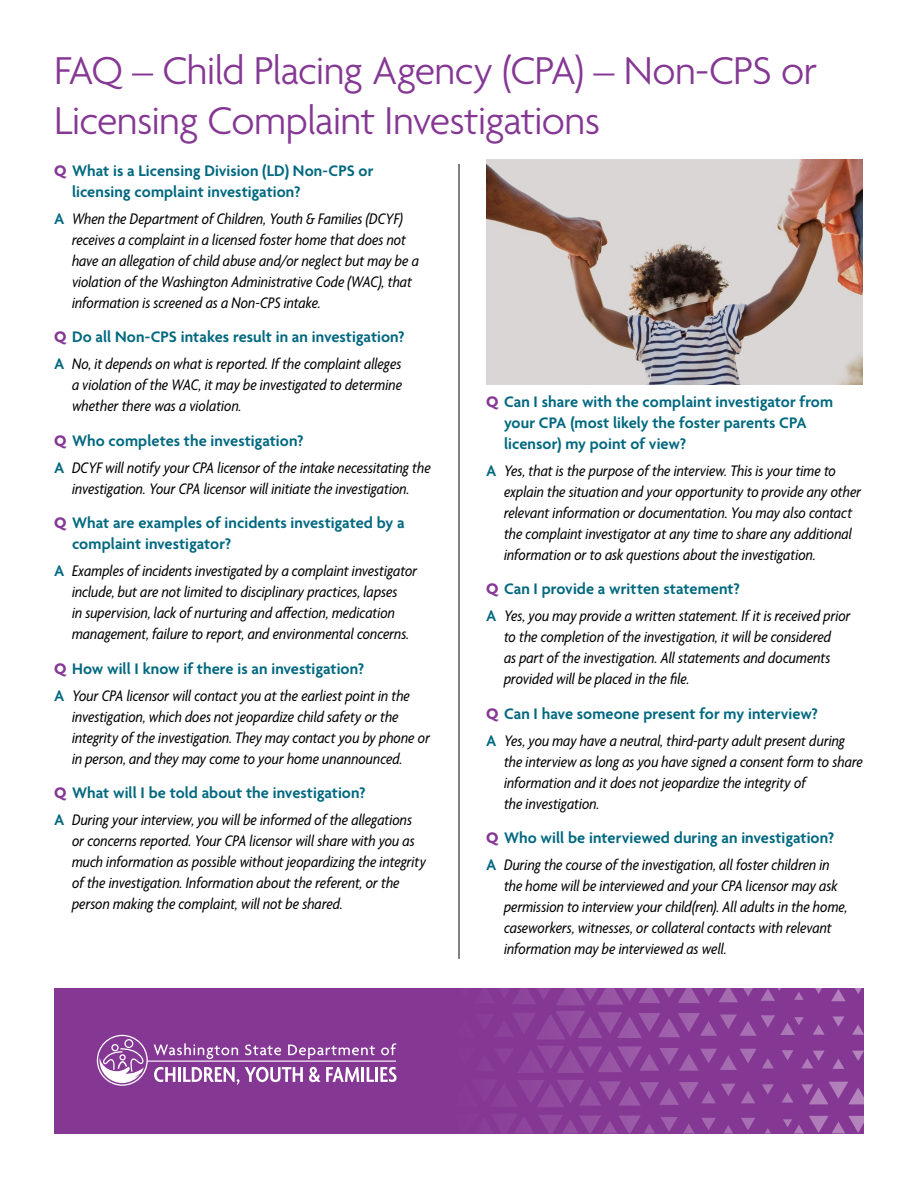
<style>
.page{position:relative;width:918px;height:1188px;background:#fff}
.page>*{position:absolute;margin:0;border:0;box-sizing:border-box;transform-origin:0 0}
.t1{font:300 42px/50.4px "Agenda";letter-spacing:-.02em;color:#853794}
.t2{font:italic condensed 16.5px/21px "Agenda";color:#000}
.t3{font:600 16.5px/21px "Agenda";letter-spacing:.005em;color:#00687f}
.s1{font-weight:700;color:#853794}
.s2{font-weight:600;font-style:normal;font-stretch:normal;color:#00687f}
.s3{font-weight:700;font-style:normal;font-stretch:normal;color:#853794}
</style>
<div class="page">
<div style="left:54px;top:988px;width:810px;height:145px;background:#853794"></div>
<svg style="left:661px;top:1117px;width:33px;height:16px"></svg>
<svg style="left:782px;top:1092px;width:12px;height:11px"></svg>
<svg style="left:782px;top:1050px;width:12px;height:10px"></svg>
<svg style="left:762px;top:1084px;width:12px;height:11px"></svg>
<svg style="left:765px;top:1128px;width:6px;height:5px"></svg>
<svg style="left:741px;top:1118px;width:14px;height:12px"></svg>
<svg style="left:724px;top:1125px;width:9px;height:8px"></svg>
<svg style="left:701px;top:1118px;width:15px;height:12px"></svg>
<svg style="left:507px;top:1046px;width:267px;height:27px"></svg>
<svg style="left:507px;top:988px;width:246px;height:17px"></svg>
<svg style="left:507px;top:1114px;width:148px;height:19px"></svg>
<svg style="left:507px;top:1080px;width:248px;height:27px"></svg>
<svg style="left:783px;top:1116px;width:81px;height:17px"></svg>
<svg style="left:801px;top:1082px;width:63px;height:22px"></svg>
<svg style="left:802px;top:1051px;width:22px;height:17px"></svg>
<svg style="left:852px;top:1024px;width:12px;height:11px"></svg>
<svg style="left:832px;top:1059px;width:12px;height:10px"></svg>
<svg style="left:832px;top:1016px;width:12px;height:11px"></svg>
<svg style="left:852px;top:1051px;width:12px;height:10px"></svg>
<svg style="left:813px;top:1024px;width:12px;height:11px"></svg>
<svg style="left:794px;top:992px;width:10px;height:8px"></svg>
<svg style="left:761px;top:988px;width:20px;height:13px"></svg>
<svg style="left:507px;top:1011px;width:297px;height:29px"></svg>
<svg style="left:815px;top:988px;width:7px;height:6px"></svg>
<svg style="left:831px;top:989px;width:15px;height:12px"></svg>
<svg style="left:855px;top:988px;width:7px;height:6px"></svg>
<svg style="left:154px;top:1067px;width:21px;height:15px"></svg>
<hr style="left:178px;top:1067px;width:3px;height:15px;background:#fff">
<svg style="left:183px;top:1067px;width:120px;height:18px"></svg>
<svg style="left:309px;top:1067px;width:50px;height:15px"></svg>
<hr style="left:361px;top:1067px;width:3px;height:15px;background:#fff">
<svg style="left:367px;top:1067px;width:7px;height:15px"></svg>
<hr style="left:375px;top:1067px;width:3px;height:15px;background:#fff">
<svg style="left:380px;top:1067px;width:17px;height:15px"></svg>
<hr style="left:147px;top:1061px;width:249px;height:1px;background:#fff">
<svg style="left:154px;top:1043px;width:84px;height:16px"></svg>
<svg style="left:245px;top:1044px;width:36px;height:11px"></svg>
<svg style="left:288px;top:1045px;width:87px;height:14px"></svg>
<svg style="left:381px;top:1043px;width:15px;height:12px"></svg>
<div style="left:97px;top:1035px;width:51px;height:51px;border:1px solid #fff;border-radius:50%"></div>
<div style="left:124px;top:1039px;width:9px;height:9px;border:1px solid #fff;border-radius:50%"></div>
<div style="left:111px;top:1044px;width:8px;height:7px;border:1px solid #fff;border-radius:50%"></div>
<svg style="left:100px;top:1047px;width:46px;height:36px"></svg>
<img style="left:486px;top:160px;width:376px;height:225px">
<hr style="left:459px;top:164px;width:1px;height:795px;background:#000">
<h1 class="t1" style="left:54px;top:48px;width:764px">FAQ – Child Placing Agency (CPA) – Non-CPS or<br>Licensing Complaint Investigations</h1>
<p class="t3" style="left:72px;top:161px;width:303px;text-indent:-18px"><span class="s1">Q</span> What is a Licensing Division (LD) Non-CPS or licensing complaint investigation?</p>
<p class="t2" style="left:72px;top:208px;width:348px;text-indent:-18px"><span class="s2">A</span> When the Department of Children, Youth &amp; Families (DCYF) receives a complaint in a licensed foster home that does not have an allegation of child abuse and/or neglect but may be a violation of the Washington Administrative Code (WAC), that information is screened as a Non-CPS intake.</p>
<p class="t2" style="left:54px;top:323px;width:352px;line-height:27px"><span class="s3">Q</span> <span class="s2">Do all Non-CPS intakes result in an investigation?<br>A</span> No, it depends on what is reported. If the complaint alleges</p>
<p class="t2" style="left:72px;top:374px;width:332px">a violation of the WAC, it may be investigated to determine whether there was a violation.</p>
<p class="t2" style="left:54px;top:427px;width:378px;line-height:27px"><span class="s3">Q</span> <span class="s2">Who completes the investigation?<br>A</span> DCYF will notify your CPA licensor of the intake necessitating the</p>
<p class="t2" style="left:54px;top:471px;width:357px;line-height:34.5px;text-align:right">investigation. Your CPA licensor will initiate the investigation.<br><span class="s3">Q</span> <span class="s2">What are examples of incidents investigated by a</span></p>
<p class="t2" style="left:54px;top:530px;width:365px;line-height:27px;text-indent:18px"><span class="s2">complaint investigator?<br>A</span> Examples of incidents investigated by a complaint investigator</p>
<p class="t2" style="left:72px;top:581px;width:339px">include, but are not limited to disciplinary practices, lapses in supervision, lack of nurturing and affection, medication management, failure to report, and environmental concerns.</p>
<p class="t2" style="left:54px;top:655px;width:358px;line-height:27px"><span class="s3">Q</span> <span class="s2">How will I know if there is an investigation?<br>A</span> Your CPA licensor will contact you at the earliest point in the</p>
<p class="t2" style="left:72px;top:706px;width:360px">investigation, which does not jeopardize child safety or the integrity of the investigation. They may contact you by phone or in person, and they may come to your home unannounced.</p>
<p class="t2" style="left:54px;top:779px;width:360px;line-height:27px"><span class="s3">Q</span> <span class="s2">What will I be told about the investigation?<br>A</span> During your interview, you will be informed of the allegations</p>
<p class="t2" style="left:72px;top:830px;width:356px">or concerns reported. Your CPA licensor will share with you as much information as possible without jeopardizing the integrity of the investigation. Information about the referent, or the person making the complaint, will not be shared.</p>
<p class="t3" style="left:504px;top:392px;width:331px;text-indent:-18px"><span class="s1">Q</span> Can I share with the complaint investigator from your CPA (most likely the foster parents CPA licensor) my point of view?</p>
<p class="t2" style="left:504px;top:460px;width:359px;text-indent:-18px"><span class="s2">A</span> Yes, that is the purpose of the interview. This is your time to explain the situation and your opportunity to provide any other relevant information or documentation. You may also contact the complaint investigator at any time to share any additional information or to ask questions about the investigation.</p>
<p class="t2" style="left:486px;top:575px;width:366px;line-height:27px"><span class="s3">Q</span> <span class="s2">Can I provide a written statement?<br>A</span> Yes, you may provide a written statement. If it is received prior</p>
<p class="t2" style="left:504px;top:626px;width:329px;text-align:justify">to the completion of the investigation, it will be considered as part of the investigation. All statements and documents provided will be placed in the file.</p>
<p class="t2" style="left:486px;top:700px;width:361px;line-height:27px"><span class="s3">Q</span> <span class="s2">Can I have someone present for my interview?<br>A</span> Yes, you may have a neutral, third-party adult present during</p>
<p class="t2" style="left:504px;top:751px;width:360px">the interview as long as you have signed a consent form to share information and it does not jeopardize the integrity of<br>the investigation.</p>
<p class="t2" style="left:486px;top:824px;width:350px;line-height:27px"><span class="s3">Q</span> <span class="s2">Who will be interviewed during an investigation?<br>A</span> During the course of the investigation, all foster children in</p>
<p class="t2" style="left:504px;top:875px;width:345px">the home will be interviewed and your CPA licensor may ask permission to interview your child(ren). All adults in the home, caseworkers, witnesses, or collateral contacts with relevant information may be interviewed as well.</p>
</div>
